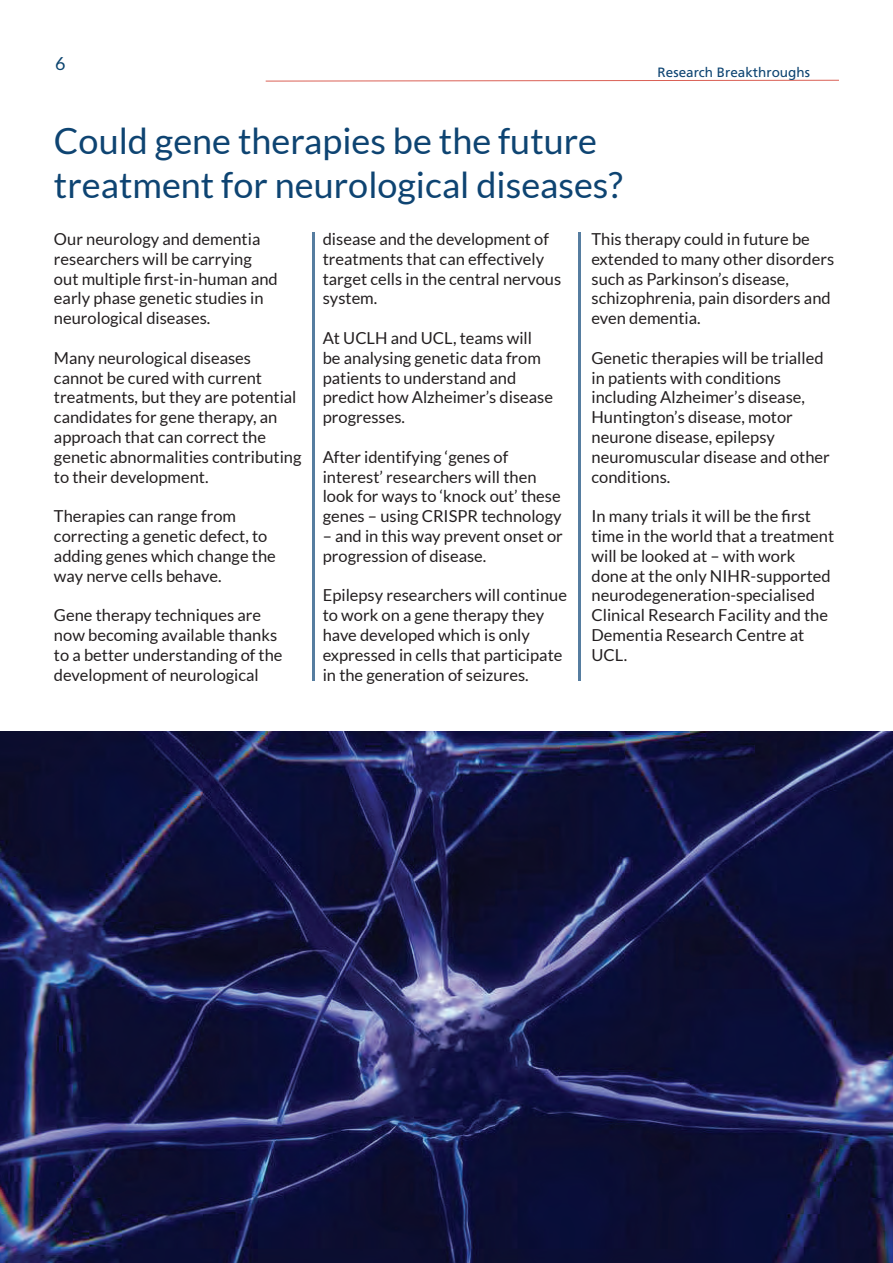
<style>
.page{position:relative;width:893px;height:1263px;background:#fff}
.page>*{position:absolute;margin:0;border:0;box-sizing:border-box;transform-origin:0 0}
.Heading_1{font:36px/43.2px "Lato";color:#0e4472}
.t1{font:18px "Lato";color:#0b446f}
.Body_text_-_inside{font:16.5px/19.8px "Lato";color:#231f20}
.t2{font:13.5px "Frutiger LT Pro";color:#0e4472}
</style>
<div class="page">
<img style="left:0;top:731px;width:893px;height:532px">
<hr style="left:312px;top:232px;width:3px;height:449px;background:#0e4578">
<hr style="left:578px;top:232px;width:3px;height:449px;background:#0e4578">
<svg style="left:265px;top:80px;width:574px;height:2px"></svg>
<p class="t1" style="left:55px;top:53px;width:12px">6</p>
<p class="t2" style="left:658px;top:64px;width:154px">Research Breakthroughs</p>
<p class="Heading_1" style="left:54px;top:120px;width:570px">Could gene therapies be the future treatment for neurological diseases?</p>
<p class="Body_text_-_inside" style="left:54px;top:229px;width:225px">Our neurology and dementia researchers will be carrying out multiple first-in-human and early phase genetic studies in neurological diseases.</p>
<p class="Body_text_-_inside" style="left:54px;top:348px;width:249px">Many neurological diseases cannot be cured with current treatments, but they are potential candidates for gene therapy, an approach that can correct the genetic abnormalities contributing to their development.</p>
<p class="Body_text_-_inside" style="left:54px;top:506px;width:223px">Therapies can range from correcting a genetic defect, to adding genes which change the way nerve cells behave.</p>
<p class="Body_text_-_inside" style="left:54px;top:605px;width:230px">Gene therapy techniques are now becoming available thanks to a better understanding of the development of neurological</p>
<p class="Body_text_-_inside" style="left:323px;top:229px;width:240px">disease and the development of treatments that can effectively target cells in the central nervous system.</p>
<p class="Body_text_-_inside" style="left:323px;top:328px;width:232px">At UCLH and UCL, teams will be analysing genetic data from patients to understand and predict how Alzheimer’s disease progresses.</p>
<p class="Body_text_-_inside" style="left:323px;top:447px;width:240px">After identifying ‘genes of interest’ researchers will then look for ways to ‘knock out’ these genes – using CRISPR technology</p>
<p class="Body_text_-_inside" style="left:323px;top:526px;width:242px">– and in this way prevent onset or progression of disease.</p>
<p class="Body_text_-_inside" style="left:323px;top:585px;width:246px">Epilepsy researchers will continue to work on a gene therapy they have developed which is only expressed in cells that participate in the generation of seizures.</p>
<p class="Body_text_-_inside" style="left:591px;top:229px;width:244px">This therapy could in future be extended to many other disorders such as Parkinson’s disease, schizophrenia, pain disorders and even dementia.</p>
<p class="Body_text_-_inside" style="left:591px;top:348px;width:240px">Genetic therapies will be trialled in patients with conditions including Alzheimer’s disease,<br>Huntington’s disease, motor neurone disease, epilepsy neuromuscular disease and other conditions.</p>
<p class="Body_text_-_inside" style="left:591px;top:506px;width:244px">In many trials it will be the first time in the world that a treatment will be looked at – with work done at the only NIHR-supported neurodegeneration-specialised<br>Clinical Research Facility and the<br>Dementia Research Centre at<br>UCL.</p>
</div>
